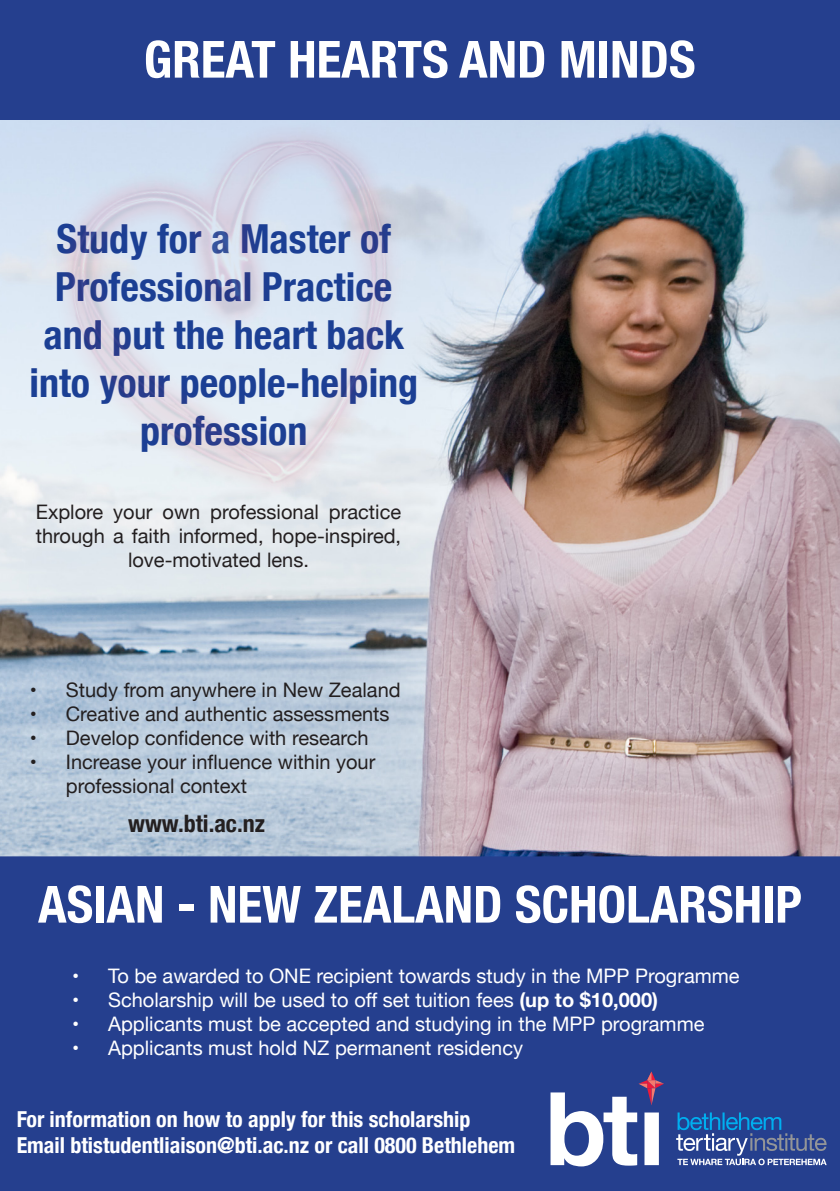
<style>
.page{position:relative;width:840px;height:1191px;background:#fff}
.page>*{position:absolute;margin:0;border:0;box-sizing:border-box;transform-origin:0 0}
.t1{font:700 condensed 51.2px "Helvetica Neue";color:#fff}
.t2{font:700 condensed 40px/48px "Helvetica Neue";color:#1b3f94;text-align:center}
.t3{font:700 condensed 24px "Helvetica Neue";color:#231f20}
.t4{font:700 condensed 22px/26.4px "Helvetica Neue";color:#fff}
.t5{font:20px/24px "Helvetica Neue";color:#231f20;text-align:center}
.t6{font:20px "Helvetica Neue";color:#fff}
.s1{font-weight:700}
</style>
<div class="page">
<div style="left:0;top:0;width:839px;height:120px;background:#253f8e"></div>
<img style="left:0;top:120px;width:839px;height:736px">
<div style="left:0;top:856px;width:839px;height:335px;background:#253f8e"></div>
<svg style="left:550px;top:1071px;width:113px;height:95px"></svg>
<svg style="left:675px;top:1112px;width:151px;height:53px;background:#4061a2"></svg>
<img style="left:10px;top:47px;width:505px;height:522px">
<p class="t1" style="left:144px;top:17px;width:553px">GREAT HEARTS AND MINDS</p>
<p class="t2" style="left:57px;top:211px;width:336px">Study for a Master of</p>
<p class="t2" style="left:29px;top:259px;width:390px">Professional Practice and put the heart back into your people-helping profession</p>
<p class="t5" style="left:36px;top:501px;width:366px">Explore your own professional practice through a faith informed, hope-inspired, love-motivated lens.</p>
<p class="t5" style="left:30px;top:679px;width:372px">• Study from anywhere in New Zealand</p>
<p class="t5" style="left:30px;top:703px;width:361px">• Creative and authentic assessments</p>
<p class="t5" style="left:30px;top:727px;width:340px">• Develop confidence with research</p>
<p class="t5" style="left:66px;top:751px;width:311px;text-align:left;text-indent:-36px">• Increase your influence within your professional context</p>
<p class="t3" style="left:128px;top:803px;width:138px">www.bti.ac.nz</p>
<p class="t1" style="left:38px;top:862px;width:765px">ASIAN - NEW ZEALAND SCHOLARSHIP</p>
<p class="t6" style="left:72px;top:961px;width:668px">• To be awarded to ONE recipient towards study in the MPP Programme</p>
<p class="t6" style="left:72px;top:985px;width:587px">• Scholarship will be used to off set tuition fees <span class="s1">(up to $10,000)</span></p>
<p class="t6" style="left:72px;top:1009px;width:633px">• Applicants must be accepted and studying in the MPP programme</p>
<p class="t6" style="left:72px;top:1033px;width:452px">• Applicants must hold NZ permanent residency</p>
<p class="t4" style="left:17px;top:1104px;width:500px">For information on how to apply for this scholarship<br>Email btistudentliaison@bti.ac.nz or call 0800 Bethlehem</p>
</div>
